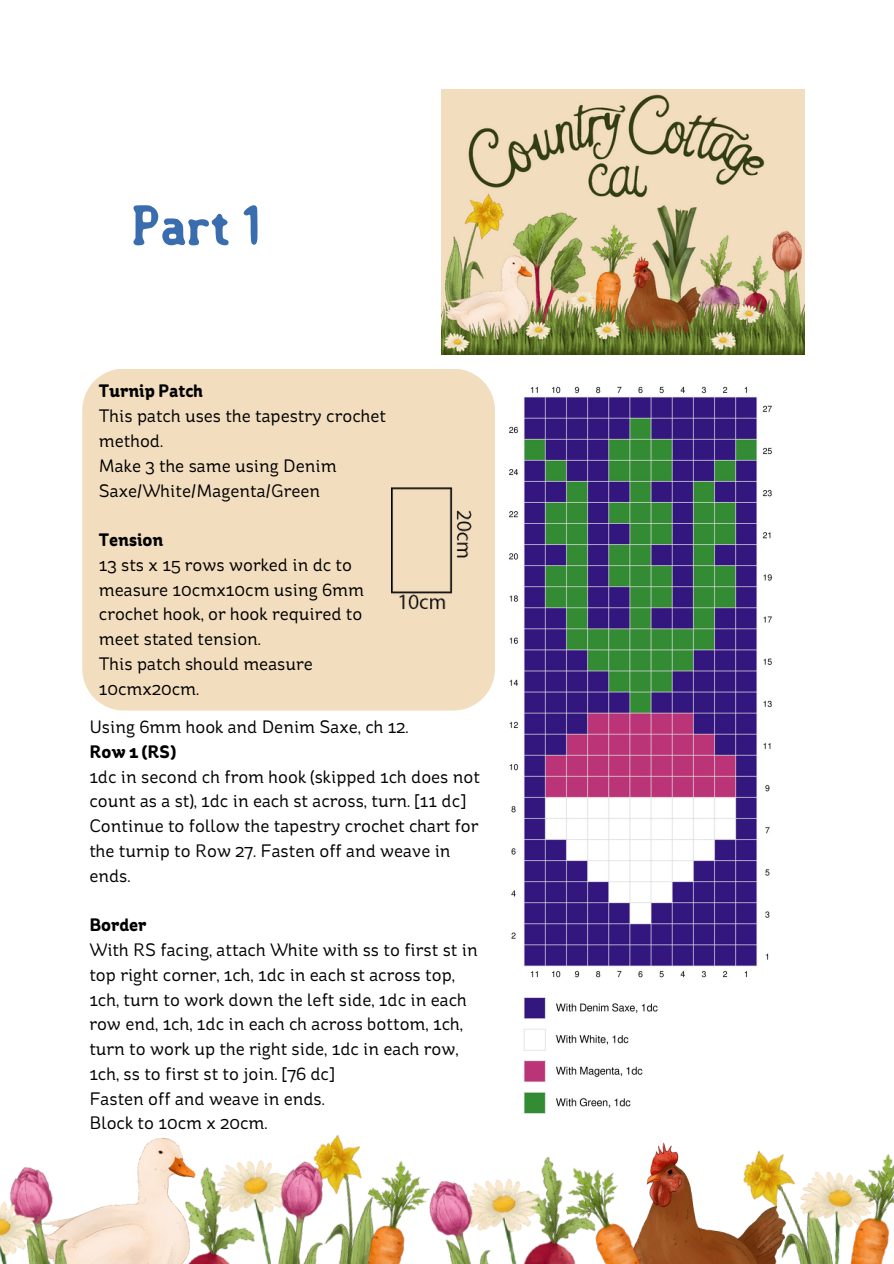
<style>
.page{position:relative;width:894px;height:1264px;background:#fff}
.page>*{position:absolute;margin:0;border:0;box-sizing:border-box;transform-origin:0 0}
.t1{font:700 52.5px "Semi Sweet";color:#3a6dae}
.t2{font:18px/24.8px "St Ryde";color:#000}
.t3{font:700 18px "St Ryde";color:#000}
</style>
<div class="page">
<img style="left:509px;top:386px;width:263px;height:728px">
<div style="left:82px;top:369px;width:413px;height:341px;background:#f2ddbe"></div>
<img style="left:391px;top:487px;width:83px;height:127px">
<img style="left:441px;top:89px;width:362px;height:266px">
<img style="left:91px;top:1137px;width:91px;height:126px">
<img style="left:54px;top:1210px;width:37px;height:53px">
<img style="left:129px;top:1154px;width:77px;height:109px">
<img style="left:655px;top:1142px;width:82px;height:121px">
<img style="left:206px;top:1162px;width:38px;height:101px">
<img style="left:737px;top:1150px;width:41px;height:113px">
<img style="left:626px;top:1154px;width:38px;height:109px">
<img style="left:244px;top:1134px;width:106px;height:129px">
<img style="left:297px;top:1151px;width:104px;height:112px">
<img style="left:559px;top:1167px;width:67px;height:96px">
<img style="left:521px;top:1156px;width:38px;height:107px">
<img style="left:401px;top:1160px;width:120px;height:103px">
<img style="left:778px;top:1153px;width:115px;height:110px">
<img style="left:0;top:1167px;width:54px;height:96px">
<p class="t1" style="left:131px;top:194px;width:130px">Part 1</p>
<p class="t3" style="left:99px;top:385px;width:106px">Turnip Patch</p>
<p class="t2" style="left:99px;top:405px;width:289px">This patch uses the tapestry crochet method.</p>
<p class="t2" style="left:99px;top:455px;width:239px">Make 3 the same using Denim<br>Saxe/White/Magenta/Green</p>
<p class="t3" style="left:99px;top:533px;width:66px">Tension</p>
<p class="t2" style="left:99px;top:554px;width:267px">13 sts x 15 rows worked in dc to measure 10cmx10cm using 6mm crochet hook, or hook required to</p>
<p class="t2" style="left:99px;top:628px;width:164px">meet stated tension.</p>
<p class="t2" style="left:99px;top:653px;width:215px">This patch should measure<br>10cmx20cm.</p>
<p class="t2" style="left:89px;top:716px;width:320px">Using 6mm hook and Denim Saxe, ch 12.</p>
<p class="t3" style="left:89px;top:745px;width:88px">Row 1 (RS)</p>
<p class="t2" style="left:89px;top:766px;width:392px">1dc in second ch from hook (skipped 1ch does not count as a st), 1dc in each st across, turn. [11 dc]</p>
<p class="t2" style="left:89px;top:815px;width:390px">Continue to follow the tapestry crochet chart for the turnip to Row 27. Fasten off and weave in ends.</p>
<p class="t3" style="left:89px;top:918px;width:59px">Border</p>
<p class="t2" style="left:89px;top:939px;width:390px">With RS facing, attach White with ss to first st in top right corner, 1ch, 1dc in each st across top, 1ch, turn to work down the left side, 1dc in each row end, 1ch, 1dc in each ch across bottom, 1ch, turn to work up the right side, 1dc in each row, 1ch, ss to first st to join. [76 dc]</p>
<p class="t2" style="left:89px;top:1087px;width:237px">Fasten off and weave in ends.</p>
<p class="t2" style="left:89px;top:1112px;width:180px">Block to 10cm x 20cm.</p>
</div>
